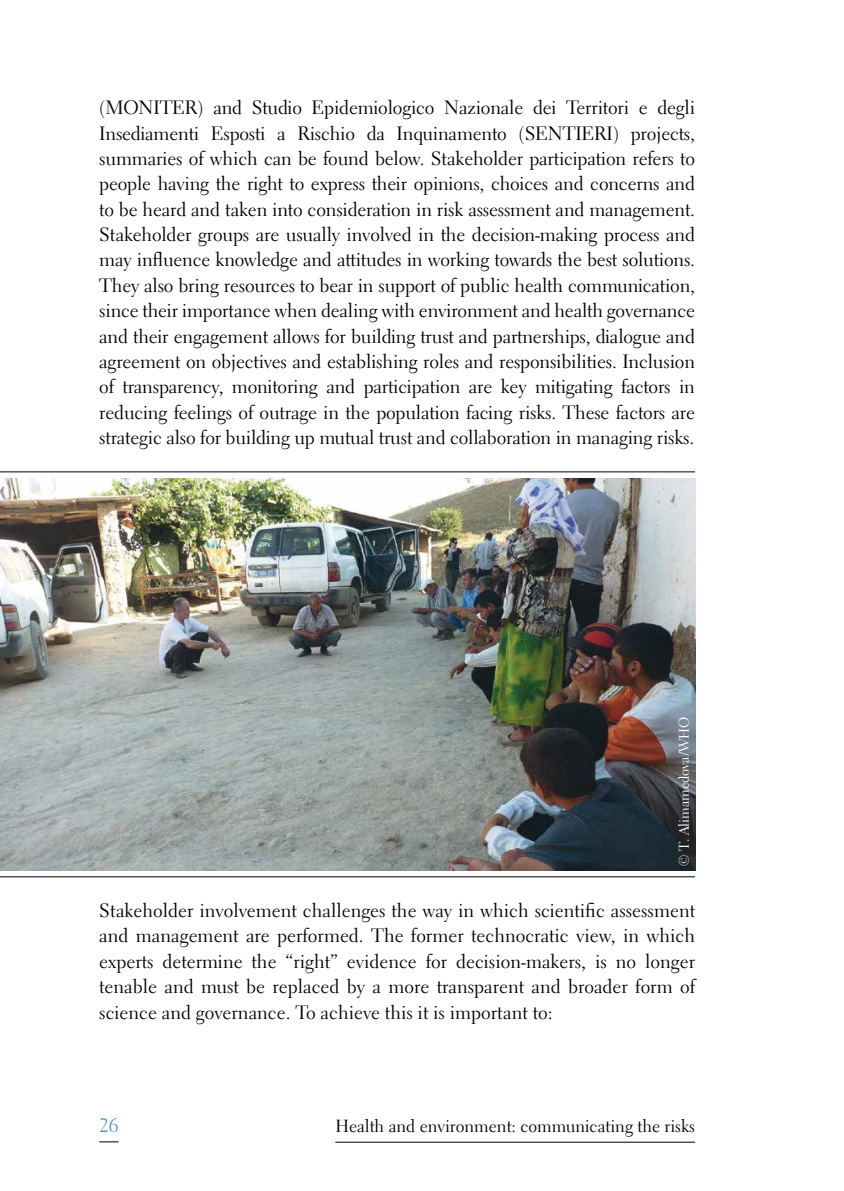
<style>
.page{position:relative;width:844px;height:1191px;background:#fff}
.page>*{position:absolute;margin:0;border:0;box-sizing:border-box;transform-origin:0 0}
.t1{font:19.25px/25.4px "Electra LH";letter-spacing:-.01em;color:#000;text-align:justify}
.t2{font:19.25px "Electra LH";color:#3a97c8}
.t3{font:17.5px "Electra LH";color:#000}
.t4{font:14px "Electra LH";color:#fff}
</style>
<div class="page">
<svg style="left:99px;top:1141px;width:19px;height:1px"></svg>
<hr style="left:335px;top:1141px;width:359px;height:1px;background:#000">
<hr style="left:0;top:471px;width:694px;height:1px;background:#000">
<hr style="left:0;top:876px;width:694px;height:1px;background:#000">
<img style="left:0;top:478px;width:694px;height:392px">
<p class="t1" style="left:99px;top:95px;width:597px">(MONITER) and Studio Epidemiologico Nazionale dei Territori e degli Insediamenti Esposti a Rischio da Inquinamento (SENTIERI) projects, summaries of which can be found below. Stakeholder participation refers to people having the right to express their opinions, choices and concerns and to be heard and taken into consideration in risk assessment and management.<br>Stakeholder groups are usually involved in the decision-making process and may influence knowledge and attitudes in working towards the best solutions.<br>They also bring resources to bear in support of public health communication, since their importance when dealing with environment and health governance and their engagement allows for building trust and partnerships, dialogue and agreement on objectives and establishing roles and responsibilities. Inclusion of transparency, monitoring and participation are key mitigating factors in reducing feelings of outrage in the population facing risks. These factors are strategic also for building up mutual trust and collaboration in managing risks.</p>
<p class="t4" style="left:675px;top:865px;width:150px;rotate:-90deg">© T. Alimamedova/WHO</p>
<p class="t1" style="left:99px;top:897px;width:597px">Stakeholder involvement challenges the way in which scientific assessment and management are performed. The former technocratic view, in which experts determine the “right” evidence for decision-makers, is no longer tenable and must be replaced by a more transparent and broader form of science and governance. To achieve this it is important to:</p>
<p class="t2" style="left:99px;top:1113px;width:21px">26</p>
<p class="t3" style="left:335px;top:1115px;width:361px">Health and environment: communicating the risks</p>
</div>
